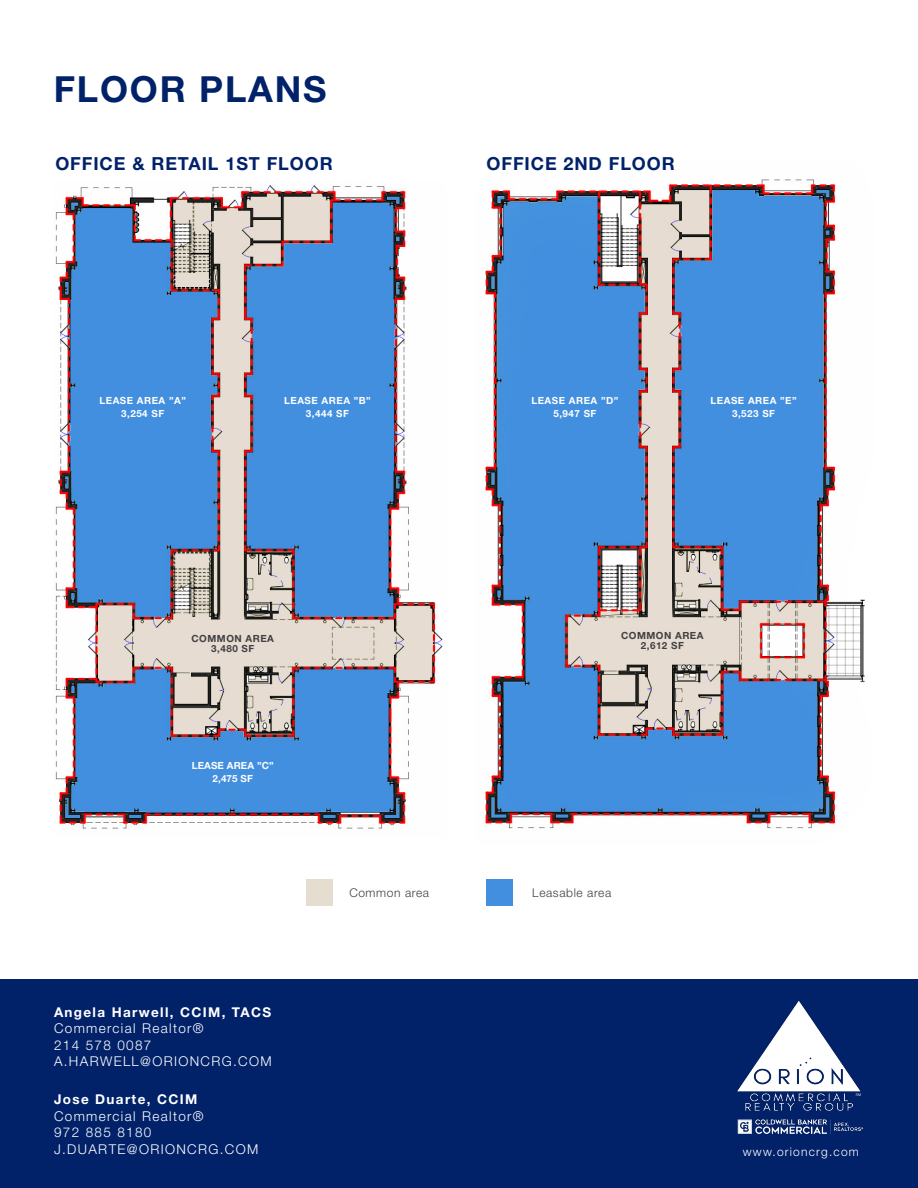
<style>
.page{position:relative;width:918px;height:1188px;background:#fff}
.page>*{position:absolute;margin:0;border:0;box-sizing:border-box;transform-origin:0 0}
.t1{font:700 36px "Helvetica Neue LT Std";letter-spacing:.05em;color:#012169}
.t2{font:700 18px "Helvetica Neue LT Std";letter-spacing:.05em;color:#012169}
.t3{font:300 13.5px/16.5px "Helvetica Neue LT Std";letter-spacing:.1em;color:#fff}
.t4{font:700 13.5px "Helvetica Neue LT Std";letter-spacing:.1em;color:#fff}
.t5{font:300 12px "Helvetica Neue LT Std";letter-spacing:.05em;color:#414042}
.t6{font:300 12px "Helvetica Neue LT Std";letter-spacing:.1em;color:#fff}
.t7{font:700 9.9px/13.2px "Helvetica Neue LT Std";letter-spacing:.05em;color:#fff;text-align:center}
.t8{font:700 9.9px/9.9px "Helvetica Neue LT Std";letter-spacing:.05em;color:#414042;text-align:center}
.t9{font:700 9.9px/13.2px "Helvetica Neue LT Std";letter-spacing:.01em;color:#fff;text-align:center}
</style>
<div class="page">
<div style="left:0;top:979px;width:918px;height:209px;background:#012169"></div>
<img style="left:737px;top:1001px;width:127px;height:133px">
<img style="left:55px;top:185px;width:388px;height:644px">
<img style="left:485px;top:179px;width:380px;height:650px">
<div style="left:486px;top:880px;width:27px;height:26px;background:#418fde"></div>
<div style="left:307px;top:880px;width:26px;height:26px;background:#e6ddd1"></div>
<h1 class="t1" style="left:54px;top:66px;width:274px">FLOOR PLANS</h1>
<h2 class="t2" style="left:55px;top:153px;width:279px">OFFICE &amp; RETAIL 1ST FLOOR</h2>
<h2 class="t2" style="left:487px;top:153px;width:190px">OFFICE 2ND FLOOR</h2>
<p class="t7" style="left:99px;top:394px;width:88px">LEASE AREA ”A”<br>3,254 SF</p>
<p class="t7" style="left:284px;top:394px;width:88px">LEASE AREA ”B”<br>3,444 SF</p>
<p class="t8" style="left:192px;top:633px;width:84px">COMMON AREA<br>3,480 SF</p>
<p class="t9" style="left:192px;top:759px;width:83px">LEASE AREA ”C”<br>2,475 SF</p>
<p class="t7" style="left:531px;top:393px;width:89px">LEASE AREA ”D”<br>5,947 SF</p>
<p class="t7" style="left:711px;top:393px;width:88px">LEASE AREA ”E”<br>3,523 SF</p>
<p class="t8" style="left:621px;top:630px;width:84px">COMMON AREA<br>2,612 SF</p>
<p class="t4" style="left:54px;top:1003px;width:219px">Angela Harwell, CCIM, TACS</p>
<p class="t3" style="left:54px;top:1020px;width:219px">Commercial Realtor®<br>214 578 0087<br>A.HARWELL@ORIONCRG.COM</p>
<p class="t4" style="left:54px;top:1091px;width:145px">Jose Duarte, CCIM</p>
<p class="t3" style="left:54px;top:1107px;width:206px">Commercial Realtor®<br>972 885 8180<br>J.DUARTE@ORIONCRG.COM</p>
<p class="t5" style="left:349px;top:885px;width:81px">Common area</p>
<p class="t5" style="left:532px;top:885px;width:81px">Leasable area</p>
<p class="t6" style="left:743px;top:1144px;width:118px">www.orioncrg.com</p>
</div>
